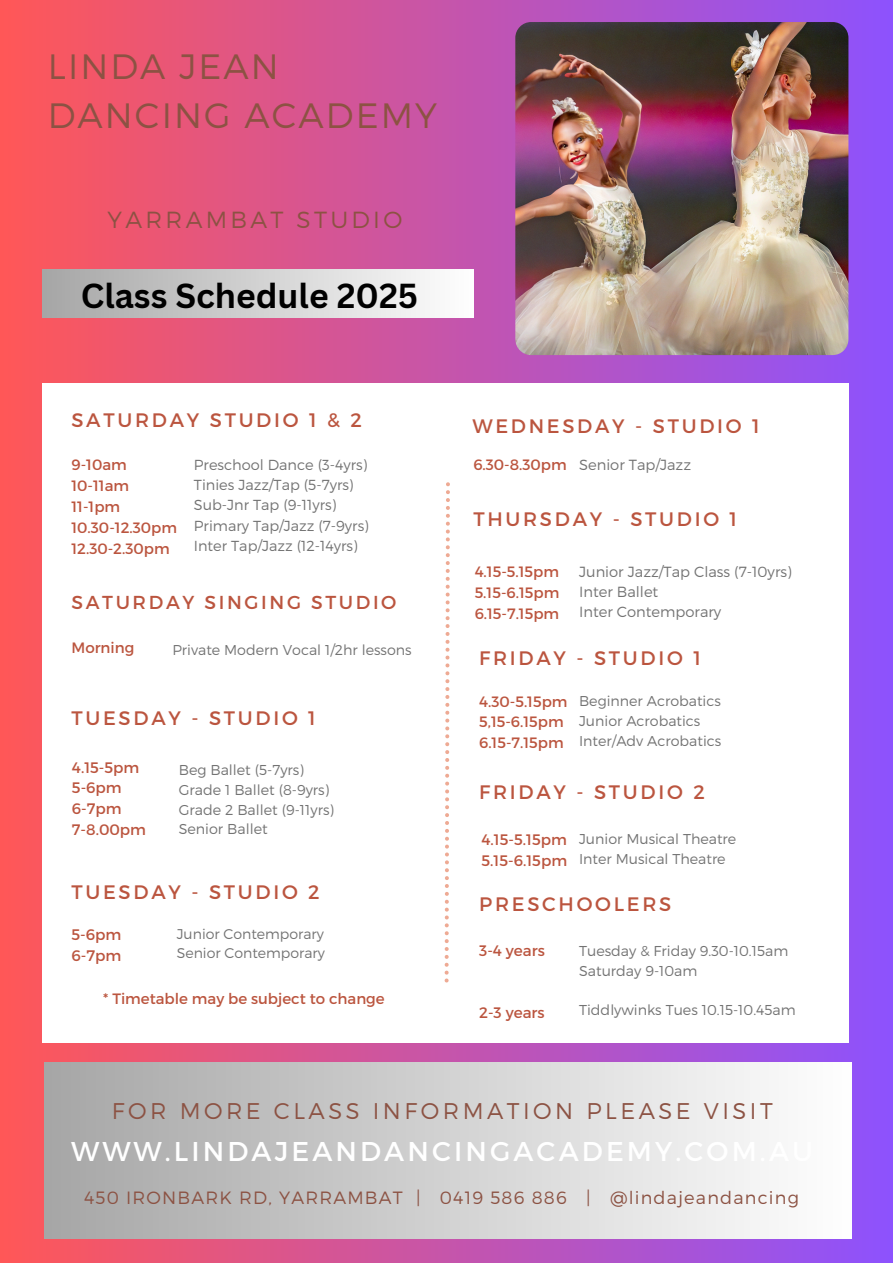
<style>
.page{position:relative;width:893px;height:1263px;background:#fff}
.page>*{position:absolute;margin:0;border:0;box-sizing:border-box;transform-origin:0 0}
.t1{font:300 35.17px/48.9px "Montserrat";letter-spacing:.06em;color:#8c5243}
.t2{font:700 33.75px "Canva Sans";color:#000}
.t3{font:27.15px "Montserrat";letter-spacing:.115em;color:#fff}
.t4{font:300 23.33px "Montserrat";letter-spacing:.14em;color:#8c5243}
.t5{font:300 22.73px "Montserrat";letter-spacing:.155em;color:#8c5243}
.t6{font:19.5px "Montserrat";letter-spacing:.14em;color:#bb553f}
.t7{font:18.75px "Montserrat";letter-spacing:.14em;color:#bb553f}
.t8{font:300 17.77px "Montserrat";letter-spacing:.065em;color:#8c5243}
.t9{font:15.23px "Montserrat";color:#bb553f}
.t10{font:15.15px "Montserrat";color:#bb553f}
.t11{font:15px "Montserrat";color:#bb553f}
.t12{font:300 14.7px "Montserrat";color:#737373}
.t13{font:300 14.48px "Montserrat";color:#737373}
.t14{font:300 14.33px "Montserrat";color:#737373}
.t15{font:300 14.25px "Montserrat";color:#737373}
.t16{font:300 14.1px "Montserrat";color:#737373}
</style>
<div class="page">
<div style="left:0;top:0;width:893px;height:1263px;background:linear-gradient(to right,#fe5758,#915afe)"></div>
<div style="left:45px;top:1062px;width:806px;height:176px;background:linear-gradient(to right,#a6a6a6,#fefefe)"></div>
<div style="left:42px;top:383px;width:806px;height:659px;background:#fff"></div>
<div style="left:43px;top:269px;width:430px;height:48px;background:linear-gradient(to right,#a6a6a6,#fefefe)"></div>
<svg style="left:444px;top:482px;width:6px;height:500px"></svg>
<img style="left:515px;top:22px;width:333px;height:333px;border-radius:16px">
<h5 class="t1" style="left:48px;top:40px;width:391px">LINDA JEAN<br>DANCING ACADEMY</h5>
<p class="t4" style="left:108px;top:204px;width:296px">YARRAMBAT STUDIO</p>
<p class="t2" style="left:81px;top:272px;width:339px">Class Schedule 2025</p>
<h1 class="t6" style="left:71px;top:407px;width:292px">SATURDAY STUDIO 1 &amp; 2</h1>
<h4 class="t11" style="left:71px;top:455px;width:57px">9-10am</h4>
<h2 class="t11" style="left:71px;top:476px;width:59px">10-11am</h2>
<p class="t11" style="left:71px;top:497px;width:50px">11-1pm</p>
<h5 class="t11" style="left:71px;top:518px;width:107px">10.30-12.30pm</h5>
<p class="t11" style="left:71px;top:539px;width:100px">12.30-2.30pm</p>
<p class="t13" style="left:194px;top:455px;width:175px">Preschool Dance (3-4yrs)</p>
<p class="t13" style="left:194px;top:476px;width:161px">Tinies Jazz/Tap (5-7yrs)</p>
<p class="t13" style="left:194px;top:496px;width:144px">Sub-Jnr Tap (9-11yrs)</p>
<p class="t13" style="left:194px;top:516px;width:176px">Primary Tap/Jazz (7-9yrs)</p>
<p class="t13" style="left:194px;top:536px;width:165px">Inter Tap/Jazz (12-14yrs)</p>
<p class="t7" style="left:71px;top:590px;width:326px">SATURDAY SINGING STUDIO</p>
<p class="t11" style="left:71px;top:638px;width:64px">Morning</p>
<h5 class="t15" style="left:172px;top:640px;width:241px">Private Modern Vocal 1/2hr lessons</h5>
<p class="t6" style="left:71px;top:705px;width:246px">TUESDAY - STUDIO 1</p>
<h5 class="t10" style="left:72px;top:757px;width:69px">4.15-5pm</h5>
<p class="t10" style="left:72px;top:778px;width:51px">5-6pm</p>
<p class="t10" style="left:72px;top:799px;width:51px">6-7pm</p>
<h5 class="t10" style="left:72px;top:820px;width:76px">7-8.00pm</h5>
<p class="t14" style="left:179px;top:761px;width:127px">Beg Ballet (5-7yrs)</p>
<p class="t14" style="left:179px;top:780px;width:152px">Grade 1 Ballet (8-9yrs)</p>
<p class="t14" style="left:179px;top:800px;width:157px">Grade 2 Ballet (9-11yrs)</p>
<p class="t14" style="left:179px;top:820px;width:90px">Senior Ballet</p>
<p class="t6" style="left:71px;top:879px;width:250px">TUESDAY - STUDIO 2</p>
<p class="t9" style="left:71px;top:925px;width:52px">5-6pm</p>
<p class="t9" style="left:71px;top:945px;width:51px">6-7pm</p>
<p class="t16" style="left:177px;top:924px;width:149px">Junior Contemporary</p>
<h5 class="t16" style="left:177px;top:944px;width:150px">Senior Contemporary</h5>
<h4 class="t11" style="left:103px;top:989px;width:283px">* Timetable may be subject to change</h4>
<p class="t6" style="left:472px;top:413px;width:289px">WEDNESDAY - STUDIO 1</p>
<p class="t11" style="left:473px;top:455px;width:95px">6.30-8.30pm</p>
<p class="t12" style="left:579px;top:455px;width:113px">Senior Tap/Jazz</p>
<p class="t6" style="left:473px;top:507px;width:265px">THURSDAY - STUDIO 1</p>
<p class="t12" style="left:579px;top:562px;width:214px">Junior Jazz/Tap Class (7-10yrs)</p>
<p class="t12" style="left:579px;top:582px;width:81px">Inter Ballet</p>
<p class="t12" style="left:579px;top:602px;width:144px">Inter Contemporary</p>
<p class="t6" style="left:479px;top:645px;width:223px">FRIDAY - STUDIO 1</p>
<h5 class="t11" style="left:479px;top:691px;width:90px">4.30-5.15pm</h5>
<p class="t11" style="left:479px;top:712px;width:86px">5,15-6.15pm</p>
<p class="t11" style="left:479px;top:733px;width:86px">6.15-7.15pm</p>
<p class="t11" style="left:475px;top:562px;width:86px">4.15-5.15pm</p>
<p class="t11" style="left:475px;top:583px;width:86px">5.15-6.15pm</p>
<p class="t11" style="left:475px;top:603px;width:86px">6.15-7.15pm</p>
<h5 class="t15" style="left:579px;top:692px;width:143px">Beginner Acrobatics</h5>
<p class="t15" style="left:579px;top:711px;width:123px">Junior Acrobatics</p>
<p class="t15" style="left:579px;top:731px;width:144px">Inter/Adv Acrobatics</p>
<p class="t6" style="left:479px;top:780px;width:227px">FRIDAY - STUDIO 2</p>
<p class="t15" style="left:579px;top:830px;width:159px">Junior Musical Theatre</p>
<p class="t15" style="left:579px;top:850px;width:148px">Inter Musical Theatre</p>
<p class="t10" style="left:481px;top:829px;width:87px">4.15-5.15pm</p>
<p class="t10" style="left:481px;top:850px;width:87px">5.15-6.15pm</p>
<p class="t6" style="left:479px;top:891px;width:194px">PRESCHOOLERS</p>
<p class="t10" style="left:479px;top:941px;width:67px">3-4 years</p>
<p class="t14" style="left:579px;top:942px;width:211px">Tuesday &amp; Friday 9.30-10.15am</p>
<p class="t14" style="left:579px;top:961px;width:120px">Saturday 9-10am</p>
<h5 class="t14" style="left:579px;top:1001px;width:218px">Tiddlywinks Tues 10.15-10.45am</h5>
<p class="t10" style="left:479px;top:1003px;width:67px">2-3 years</p>
<p class="t5" style="left:112px;top:1096px;width:662px">FOR MORE CLASS INFORMATION PLEASE VISIT</p>
<p class="t3" style="left:71px;top:1133px;width:743px">WWW.LINDAJEANDANCINGACADEMY.COM.AU</p>
<p class="t8" style="left:84px;top:1186px;width:716px">450 IRONBARK RD, YARRAMBAT | 0419 586 886 | @lindajeandancing</p>
</div>
